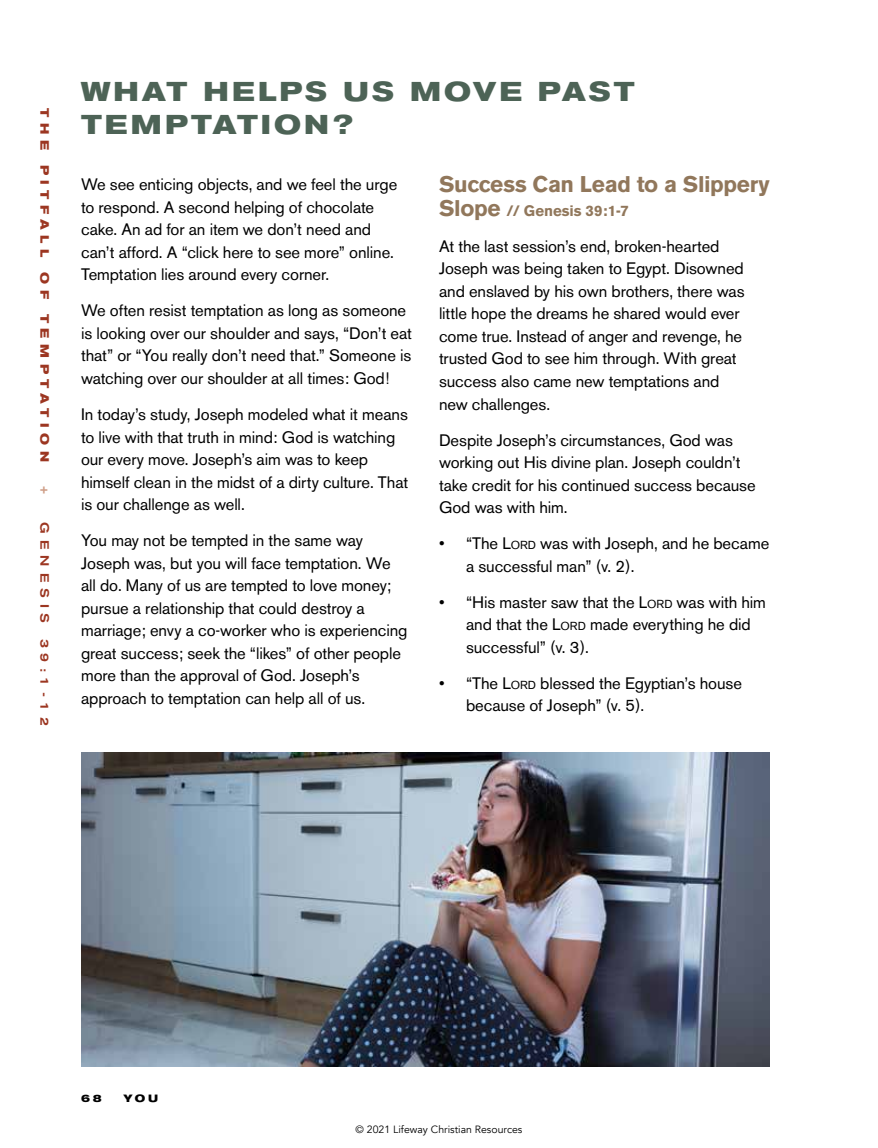
<style>
.page{position:relative;width:878px;height:1148px;background:#fff}
.page>*{position:absolute;margin:0;border:0;box-sizing:border-box;transform-origin:0 0}
.t1{font:700 expanded 27px/33px "Akzidenz Grotesk BE";letter-spacing:.115em;color:#4d6356}
.t2{font:700 22.5px "Akzidenz Grotesk BE";letter-spacing:-.01em;color:#91775b}
.t3{font:16.5px/22.5px "Akzidenz Grotesk BE";letter-spacing:-.005em;color:#000}
.t4{font:700 15px "Akzidenz Grotesk BE";letter-spacing:-.005em;color:#91775b}
.t5{font:700 expanded 12px "Akzidenz Grotesk BE";letter-spacing:.455em;color:#9c3621}
.t6{font:500 expanded 12px "Akzidenz Grotesk BE";letter-spacing:.48em;color:#9c3621}
.t7{font:700 expanded 12px "Akzidenz Grotesk BE";color:#cf9e87}
.t8{font:10.5px "Avenir";color:#000}
.t9{font:700 expanded 10.5px "Akzidenz Grotesk BE";color:#000}
.s1{font-size:22.5px}
.s2{font-size:11.55px}
</style>
<div class="page">
<img style="left:81px;top:752px;width:689px;height:314px">
<p class="t5" style="left:52px;top:108px;width:43px;rotate:90deg">THE</p>
<p class="t5" style="left:52px;top:165px;width:94px;rotate:90deg">PITFALL</p>
<p class="t5" style="left:52px;top:272px;width:28px;rotate:90deg">O F</p>
<p class="t5" style="left:52px;top:314px;width:149px;rotate:90deg">TEMPTATION</p>
<p class="t7" style="left:52px;top:486px;width:10px;rotate:90deg">+</p>
<p class="t6" style="left:52px;top:522px;width:102px;rotate:90deg">GENESIS</p>
<p class="t6" style="left:52px;top:638px;width:89px;rotate:90deg">39:1-12</p>
<h1 class="t1" style="left:81px;top:76px;width:555px">WHAT HELPS US MOVE PAST<br>TEMPTATION?</h1>
<p class="t3" style="left:81px;top:173px;width:318px">We see enticing objects, and we feel the urge to respond. A second helping of chocolate cake. An ad for an item we don’t need and can’t afford. A “click here to see more” online.<br>Temptation lies around every corner.</p>
<p class="t3" style="left:81px;top:299px;width:332px">We often resist temptation as long as someone is looking over our shoulder and says, “Don’t eat that” or “You really don’t need that.” Someone is watching over our shoulder at all times: God!</p>
<p class="t3" style="left:81px;top:403px;width:328px">In today’s study, Joseph modeled what it means to live with that truth in mind: God is watching our every move. Joseph’s aim was to keep himself clean in the midst of a dirty culture. That is our challenge as well.</p>
<p class="t3" style="left:81px;top:529px;width:328px">You may not be tempted in the same way Joseph was, but you will face temptation. We all do. Many of us are tempted to love money; pursue a relationship that could destroy a marriage; envy a co-worker who is experiencing great success; seek the “likes” of other people more than the approval of God. Joseph’s approach to temptation can help all of us.</p>
<h2 class="t2" style="left:439px;top:171px;width:332px">Success Can Lead to a Slippery</h2>
<p class="t4" style="left:439px;top:202px;width:191px"><span class="s1">Slope</span> // Genesis 39:1-7</p>
<p class="t3" style="left:439px;top:235px;width:307px">At the last session’s end, broken-hearted Joseph was being taken to Egypt. Disowned and enslaved by his own brothers, there was little hope the dreams he shared would ever come true. Instead of anger and revenge, he trusted God to see him through. With great success also came new temptations and new challenges.</p>
<p class="t3" style="left:439px;top:428px;width:318px">Despite Joseph’s circumstances, God was working out His divine plan. Joseph couldn’t take credit for his continued success because God was with him.</p>
<p class="t3" style="left:466px;top:532px;width:305px;text-indent:-27px">• “The L<span class="s2">ORD</span> was with Joseph, and he became a successful man” (v. 2).</p>
<p class="t3" style="left:466px;top:590px;width:301px;text-indent:-27px">• “His master saw that the L<span class="s2">ORD</span> was with him and that the L<span class="s2">ORD</span> made everything he did successful” (v. 3).</p>
<p class="t3" style="left:466px;top:671px;width:277px;text-indent:-27px">• “The L<span class="s2">ORD</span> blessed the Egyptian’s house because of Joseph” (v. 5).</p>
<p class="t9" style="left:81px;top:1092px;width:22px">6 8</p>
<p class="t9" style="left:124px;top:1092px;width:36px">YOU</p>
<p class="t8" style="left:355px;top:1122px;width:168px">© 2021 Lifeway Christian Resources</p>
</div>
